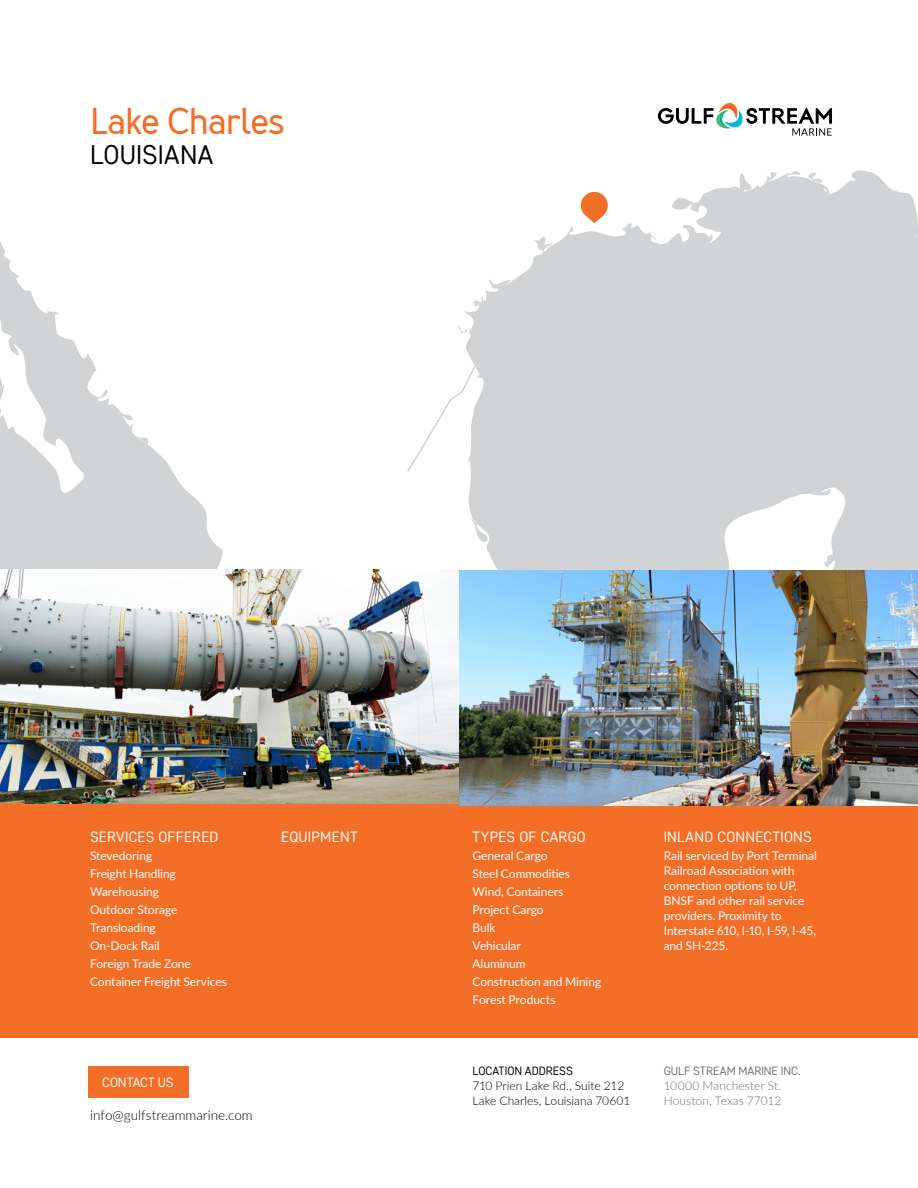
<style>
.page{position:relative;width:918px;height:1188px;background:#fff}
.page>*{position:absolute;margin:0;border:0;box-sizing:border-box;transform-origin:0 0}
.t1{font:700 37.5px "Merlo";letter-spacing:-.01em;color:#f36e27}
.t2{font:27px "Core Sans DS35";letter-spacing:.005em;color:#000}
.t3{font:15px "Core Sans DS35";letter-spacing:.015em;color:#fff}
.t4{font:300 13.5px "Lato";color:#000}
.t5{font:13.5px "Core Sans DS35";letter-spacing:-.01em;color:#fff}
.t6{font:12px/18px "Lato";letter-spacing:-.005em;color:#fff}
.t7{font:300 12px/15px "Lato";color:#000}
.t8{font:300 12px/15px "Lato";letter-spacing:.005em;color:#717073}
.t9{font:12px "Core Sans DS35";color:#717073}
.t10{font:12px "Core Sans DS35";letter-spacing:-.005em;color:#000}
</style>
<div class="page">
<div style="left:0;top:804px;width:918px;height:234px;background:#f36e27"></div>
<div style="left:88px;top:1066px;width:101px;height:32px;background:#f36e27"></div>
<svg style="left:0;top:115px;width:918px;height:455px"></svg>
<svg style="left:474px;top:520px;width:3px;height:4px"></svg>
<svg style="left:822px;top:188px;width:5px;height:4px"></svg>
<svg style="left:407px;top:293px;width:121px;height:179px"></svg>
<svg style="left:581px;top:192px;width:27px;height:31px"></svg>
<img style="left:0;top:570px;width:459px;height:234px">
<img style="left:459px;top:570px;width:459px;height:236px">
<svg style="left:658px;top:103px;width:174px;height:33px"></svg>
<h1 class="t1" style="left:90px;top:99px;width:196px">Lake Charles</h1>
<h2 class="t2" style="left:90px;top:138px;width:125px">LOUISIANA</h2>
<p class="t3" style="left:90px;top:827px;width:130px">SERVICES OFFERED</p>
<p class="t6" style="left:90px;top:846px;width:138px">Stevedoring<br>Freight Handling<br>Warehousing<br>Outdoor Storage<br>Transloading<br>On-Dock Rail<br>Foreign Trade Zone<br>Container Freight Services</p>
<p class="t5" style="left:102px;top:1074px;width:73px">CONTACT US</p>
<p class="t4" style="left:90px;top:1105px;width:164px">info@gulfstreammarine.com</p>
<p class="t3" style="left:281px;top:827px;width:78px">EQUIPMENT</p>
<p class="t3" style="left:472px;top:827px;width:115px">TYPES OF CARGO</p>
<p class="t6" style="left:472px;top:846px;width:130px">General Cargo<br>Steel Commodities<br>Wind, Containers<br>Project Cargo<br>Bulk<br>Vehicular<br>Aluminum<br>Construction and Mining<br>Forest Products</p>
<p class="t10" style="left:472px;top:1063px;width:102px">LOCATION ADDRESS</p>
<p class="t7" style="left:472px;top:1078px;width:159px">710 Prien Lake Rd., Suite 212<br>Lake Charles, Louisiana 70601</p>
<p class="t3" style="left:664px;top:827px;width:149px">INLAND CONNECTIONS</p>
<p class="t6" style="left:664px;top:847px;width:155px;line-height:15px">Rail serviced by Port Terminal<br>Railroad Association with connection options to UP,<br>BNSF and other rail service providers. Proximity to<br>Interstate 610, I-10, I-59, I-45, and SH-225.</p>
<p class="t9" style="left:664px;top:1063px;width:139px">GULF STREAM MARINE INC.</p>
<p class="t8" style="left:664px;top:1078px;width:119px">10000 Manchester St.<br>Houston, Texas 77012</p>
</div>
